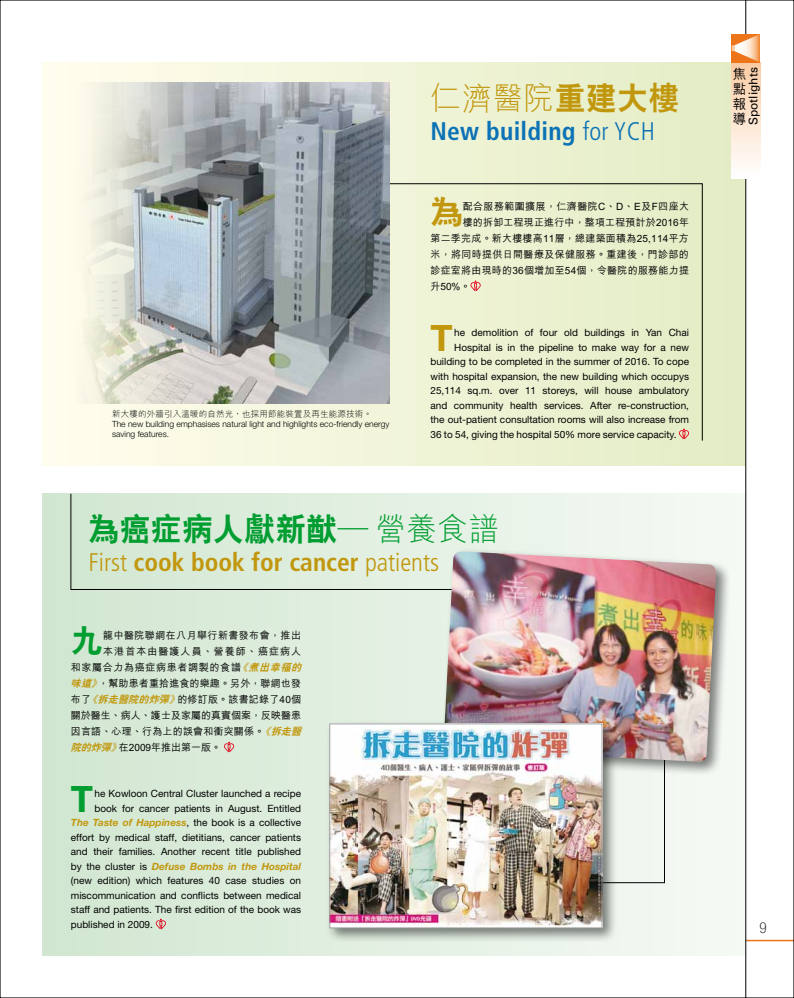
<style>
.page{position:relative;width:794px;height:998px;background:#fff}
.page>*{position:absolute;margin:0;border:0;box-sizing:border-box;transform-origin:0 0}
.t1{font:700 36.4px "Helvetica Neue";color:#c1970d}
.t2{font:700 36.4px "Helvetica Neue";color:#009d30}
.t3{font:800 32.4px "C Hei 2";color:#c1970d}
.t4{font:800 32.4px "C Hei 2";color:#009d30}
.t5{font:800 32px "C Hei 2";letter-spacing:.025em;color:#009d30;scale:.95 1}
.t6{font:300 32px "M Hei";color:#c1970d;scale:.95 1}
.t7{font:700 condensed 25.5px "Frutiger";color:#c1970d}
.t8{font:700 condensed 25.5px "Frutiger";letter-spacing:.01em;color:#0b72b5}
.t9{font:100 condensed 15px "Helvetica Neue";color:#000}
.t10{font:500 13.5px/15px "M Hei";color:#000;text-align:justify}
.t11{font:12px "Univers";color:#000}
.t12{font:10px "Helvetica Neue";color:#000}
.t13{font:500 10px "M Hei";letter-spacing:.025em;color:#000}
.t14{font:500 10px "M Hei";color:#000}
.t15{font:italic 700 10px "Helvetica Neue";color:#c1970d}
.t16{font:500 10px "M Hei";letter-spacing:.065em;color:#000}
.t17{font:500 10px "M Hei";letter-spacing:.045em;color:#000}
.t18{font:500 10px "M Hei";letter-spacing:.105em;color:#000}
.t19{font:300 8.5px/10px "Helvetica Neue";color:#000}
.t20{font:300 8.5px "M Hei";letter-spacing:.02em;color:#000}
.s1{font-family:"C Hei 2";font-weight:800}
.s2{font-weight:300}
.s3{font-family:"M Hei";font-weight:300}
.s4{font-family:"C Hei 2";font-weight:800;font-style:italic;color:#c1970d}
.s5{font-weight:700;font-style:italic;color:#c1970d}
.s6{font-weight:400;font-style:normal;color:#000}
</style>
<div class="page">
<div style="left:43px;top:62px;width:703px;height:403px;background:linear-gradient(to right,#fffced,#e3ecc4)"></div>
<div style="left:43px;top:494px;width:703px;height:461px;background:linear-gradient(to right,#d1e6d1,#f6faf5)"></div>
<svg style="left:369px;top:183px;width:333px;height:258px"></svg>
<svg style="left:71px;top:493px;width:594px;height:390px"></svg>
<div style="left:439px;top:547px;width:291px;height:229px;background:#000;opacity:.5"></div>
<img style="left:443px;top:551px;width:273px;height:211px">
<hr style="left:746px;top:940px;width:48px;height:1px;background:#ec751a">
<svg style="left:470px;top:281px;width:11px;height:10px"></svg>
<svg style="left:678px;top:429px;width:11px;height:10px"></svg>
<hr style="left:745px;top:0;width:1px;height:998px;background:#000">
<div style="left:731px;top:62px;width:29px;height:117px;background:linear-gradient(to bottom,#facca3,#fff)"></div>
<svg style="left:731px;top:34px;width:29px;height:28px"></svg>
<svg style="left:224px;top:742px;width:10px;height:10px"></svg>
<svg style="left:155px;top:919px;width:11px;height:10px"></svg>
<img style="left:73px;top:83px;width:317px;height:320px">
<div style="left:325px;top:719px;width:292px;height:224px;background:#000;opacity:.5"></div>
<img style="left:331px;top:726px;width:269px;height:200px">
<div style="left:329px;top:724px;width:273px;height:204px;border:1px solid #9c9e9f"></div>
<p class="t20" style="left:112px;top:410px;width:261px">新大樓的外牆引入溫暖的自然光，也採用節能裝置及再生能源技術。</p>
<p class="t19" style="left:112px;top:419px;width:279px">The new building emphasises natural light and highlights eco-friendly energy saving features.</p>
<h3 class="t6" style="left:430px;top:81px;width:263px">仁濟醫院<span class="s1">重建大樓</span></h3>
<h3 class="t8" style="left:430px;top:116px;width:226px">New building <span class="s2">for YCH</span></h3>
<h2 class="t3" style="left:430px;top:194px;width:34px">為</h2>
<p class="t13" style="left:463px;top:201px;width:228px">配合服務範圍擴展，仁濟醫院C、D、E及F四座大</p>
<p class="t13" style="left:463px;top:217px;width:228px">樓的拆卸工程現正進行中，整項工程預計於2016年</p>
<p class="t13" style="left:430px;top:233px;width:260px">第二季完成。新大樓樓高11層，總建築面積為25,114平方</p>
<p class="t13" style="left:430px;top:249px;width:260px">米，將同時提供日間醫療及保健服務。重建後，門診部的</p>
<p class="t13" style="left:430px;top:265px;width:260px">診症室將由現時的36個增加至54個，令醫院的服務能力提</p>
<p class="t13" style="left:430px;top:281px;width:42px">升50%。</p>
<h1 class="t1" style="left:430px;top:315px;width:24px">T</h1>
<p class="t12" style="left:454px;top:326px;width:236px">he demolition of four old buildings in Yan Chai</p>
<p class="t12" style="left:454px;top:341px;width:236px">Hospital is in the pipeline to make way for a new</p>
<p class="t12" style="left:430px;top:355px;width:260px">building to be completed in the summer of 2016. To cope</p>
<p class="t12" style="left:430px;top:370px;width:260px">with hospital expansion, the new building which occupys</p>
<p class="t12" style="left:430px;top:384px;width:260px">25,114 sq.m. over 11 storeys, will house ambulatory</p>
<p class="t12" style="left:430px;top:399px;width:260px">and community health services. After re-construction,</p>
<p class="t12" style="left:430px;top:413px;width:260px">the out-patient consultation rooms will also increase from</p>
<p class="t12" style="left:430px;top:428px;width:248px">36 to 54, giving the hospital 50% more service capacity.</p>
<h3 class="t5" style="left:89px;top:512px;width:433px">為癌症病人獻新猷<span class="s3">─ 營養食譜</span></h3>
<h3 class="t7" style="left:89px;top:547px;width:352px"><span class="s2">First</span> cook book for cancer <span class="s2">patients</span></h3>
<h2 class="t4" style="left:71px;top:623px;width:34px">九</h2>
<p class="t17" style="left:103px;top:630px;width:199px">龍中醫院聯網在八月舉行新書發布會，推出</p>
<p class="t18" style="left:103px;top:646px;width:199px">本港首本由醫護人員、營養師、癌症病人</p>
<p class="t16" style="left:71px;top:662px;width:235px">和家屬合力為癌症病患者調製的食譜<span class="s4">《煮出幸福的</span></p>
<p class="t13" style="left:71px;top:678px;width:232px"><span class="s4">味道》</span>，幫助患者重拾進食的樂趣。另外，聯網也發</p>
<p class="t13" style="left:71px;top:694px;width:232px">布了<span class="s4">《拆走醫院的炸彈》</span>的修訂版。該書記錄了40個</p>
<p class="t14" style="left:71px;top:710px;width:232px">關於醫生、病人、護士及家屬的真實個案，反映醫患</p>
<p class="t13" style="left:71px;top:726px;width:235px">因言語、心理、行為上的誤會和衝突關係。<span class="s4">《拆走醫</span></p>
<p class="t14" style="left:71px;top:742px;width:152px"><span class="s4">院的炸彈》</span>在2009年推出第一版。</p>
<h1 class="t2" style="left:71px;top:776px;width:24px">T</h1>
<p class="t12" style="left:95px;top:788px;width:208px">he Kowloon Central Cluster launched a recipe</p>
<p class="t12" style="left:95px;top:802px;width:208px">book for cancer patients in August. Entitled</p>
<p class="t12" style="left:71px;top:817px;width:232px"><span class="s5">The Taste of Happiness</span>, the book is a collective</p>
<p class="t12" style="left:71px;top:831px;width:232px">effort by medical staff, dietitians, cancer patients</p>
<p class="t12" style="left:71px;top:846px;width:232px">and their families. Another recent title published</p>
<p class="t15" style="left:71px;top:860px;width:232px"><span class="s6">by the cluster is</span> Defuse Bombs in the Hospital</p>
<p class="t12" style="left:71px;top:875px;width:232px">(new edition) which features 40 case studies on</p>
<p class="t12" style="left:71px;top:889px;width:232px">miscommunication and conflicts between medical</p>
<p class="t12" style="left:71px;top:904px;width:232px">staff and patients. The first edition of the book was</p>
<p class="t12" style="left:71px;top:918px;width:84px">published in 2009.</p>
<h3 class="t10" style="left:732px;top:67px;width:15px">焦點報導</h3>
<p class="t11" style="left:746px;top:125px;width:59px;rotate:-90deg">Spotlights</p>
<h3 class="t9" style="left:759px;top:919px;width:9px">9</h3>
</div>
